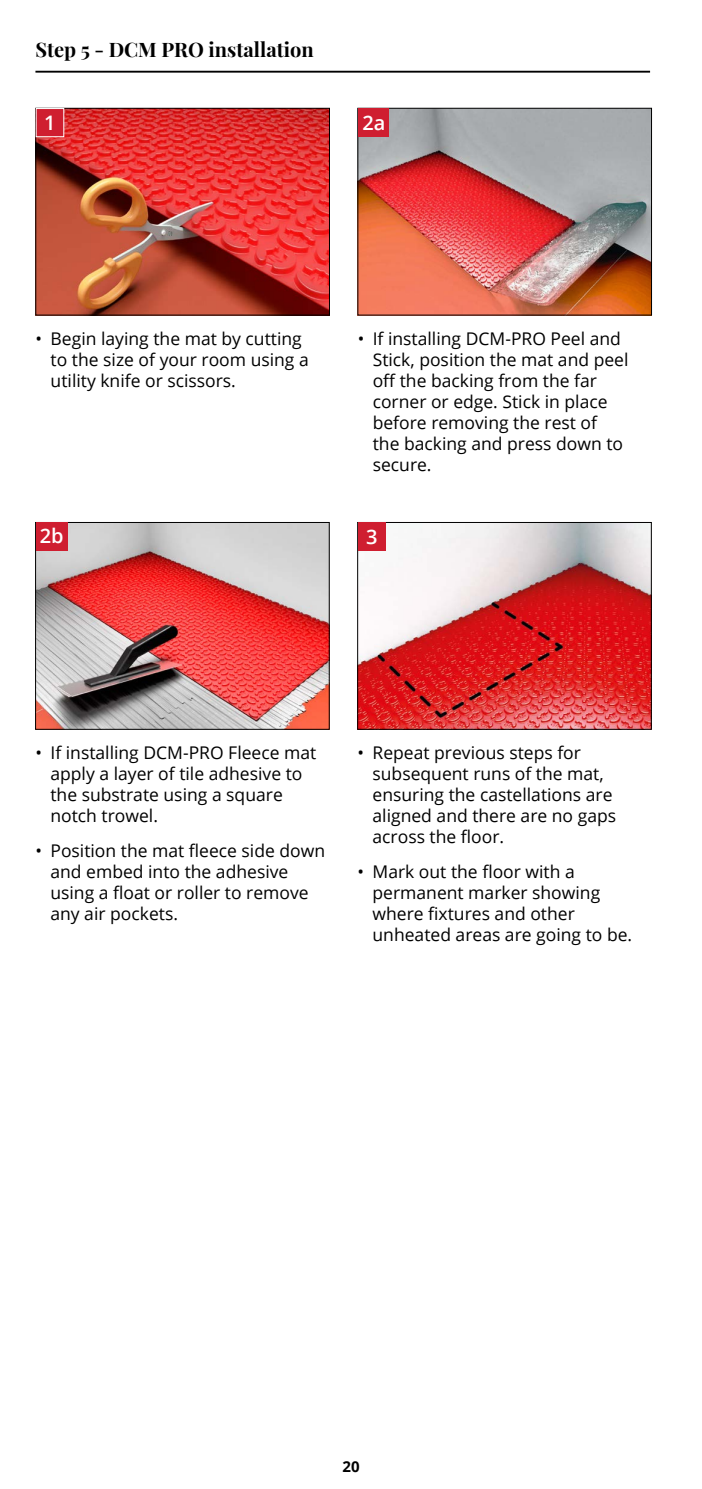
<style>
.page{position:relative;width:702px;height:1489px;background:#fff}
.page>*{position:absolute;margin:0;border:0;box-sizing:border-box;transform-origin:0 0}
.t1{font:700 20px "Playfair Display";color:#000}
.t2{font:600 20px "Open Sans";color:#fff}
.t3{font:17.5px/21px "Open Sans";color:#000}
.t4{font:700 15px "Open Sans";color:#000}
</style>
<div class="page">
<hr style="left:35px;top:71px;width:615px;height:2px;background:#000">
<img style="left:38px;top:110px;width:289px;height:203px">
<div style="left:36px;top:108px;width:293px;height:207px;border:1px solid #000"></div>
<div style="left:36px;top:108px;width:28px;height:29px;background:#cf1e30;border:1px solid #fff"></div>
<img style="left:360px;top:110px;width:289px;height:203px">
<div style="left:358px;top:108px;width:30px;height:29px;background:#cf1e30"></div>
<img style="left:37px;top:524px;width:290px;height:203px">
<div style="left:35px;top:522px;width:294px;height:207px;border:1px solid #000"></div>
<div style="left:36px;top:522px;width:31px;height:29px;background:#cf1e30"></div>
<img style="left:359px;top:524px;width:290px;height:203px">
<div style="left:357px;top:522px;width:294px;height:207px;border:1px solid #000"></div>
<div style="left:358px;top:522px;width:27px;height:28px;background:#cf1e30"></div>
<p class="t1" style="left:35px;top:34px;width:280px">Step 5 - DCM PRO installation</p>
<p class="t2" style="left:44px;top:109px;width:13px">1</p>
<p class="t2" style="left:362px;top:109px;width:25px">2a</p>
<p class="t3" style="left:51px;top:327px;width:260px;text-indent:-15px">• Begin laying the mat by cutting to the size of your room using a utility knife or scissors.</p>
<p class="t2" style="left:40px;top:522px;width:25px">2b</p>
<p class="t3" style="left:373px;top:327px;width:257px;text-indent:-15px">• If installing DCM-PRO Peel and<br>Stick, position the mat and peel off the backing from the far corner or edge. Stick in place before removing the rest of<br>the backing and press down to secure.</p>
<p class="t2" style="left:366px;top:523px;width:13px">3</p>
<p class="t3" style="left:50px;top:741px;width:267px;text-indent:-15px">• If installing DCM-PRO Fleece mat apply a layer of tile adhesive to the substrate using a square notch trowel.</p>
<p class="t3" style="left:50px;top:839px;width:276px;text-indent:-15px">• Position the mat fleece side down and embed into the adhesive using a float or roller to remove any air pockets.</p>
<p class="t3" style="left:372px;top:741px;width:245px;text-indent:-15px">• Repeat previous steps for subsequent runs of the mat, ensuring the castellations are aligned and there are no gaps across the floor.</p>
<p class="t3" style="left:372px;top:860px;width:261px;text-indent:-15px">• Mark out the floor with a permanent marker showing where fixtures and other unheated areas are going to be.</p>
<p class="t4" style="left:342px;top:1455px;width:19px">20</p>
</div>
